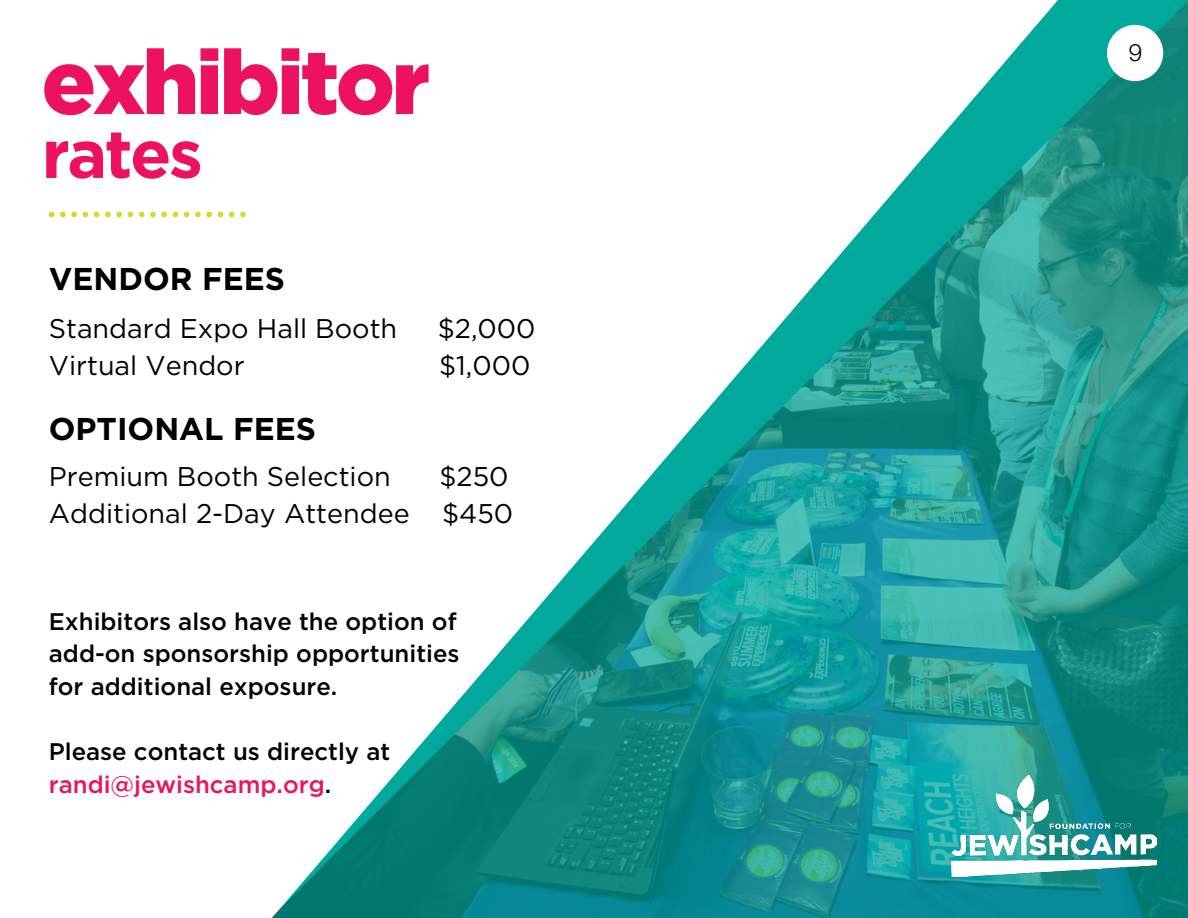
<style>
.page{position:relative;width:1188px;height:918px;background:#fff}
.page>*{position:absolute;margin:0;border:0;box-sizing:border-box;transform-origin:0 0}
.t1{font:900 90px "Gotham";letter-spacing:-.04em;color:#ed125f}
.t2{font:700 67.5px "Gotham";letter-spacing:-.04em;color:#ed125f}
.t3{font:700 31.5px "Gotham";color:#000}
.t4{font:27px/37.2px "Gotham";color:#000;text-align:right}
.t5{font:500 24px/32.7px "Gotham";color:#000;text-align:justify}
.t6{font:300 24px "Helvetica Neue LT Std";color:#000}
.s1{color:#ed125f}
</style>
<div class="page">
<img style="left:271px;top:1px;width:917px;height:917px">
<div style="left:1107px;top:25px;width:56px;height:56px;background:#fff;border-radius:50%"></div>
<svg style="left:49px;top:212px;width:197px;height:5px"></svg>
<img style="left:952px;top:774px;width:204px;height:103px">
<h1 class="t1" style="left:42px;top:30px;width:390px">exhibitor</h1>
<h2 class="t2" style="left:42px;top:109px;width:163px">rates</h2>
<h3 class="t3" style="left:49px;top:258px;width:238px">VENDOR FEES</h3>
<p class="t4" style="left:49px;top:309px;width:350px">Standard Expo Hall Booth</p>
<p class="t4" style="left:438px;top:309px;width:99px">$2,000</p>
<p class="t4" style="left:49px;top:346px;width:197px">Virtual Vendor</p>
<p class="t4" style="left:439px;top:346px;width:93px">$1,000</p>
<h3 class="t3" style="left:49px;top:408px;width:269px">OPTIONAL FEES</h3>
<p class="t4" style="left:49px;top:458px;width:466px">$250<br>Additional 2-Day Attendee $450</p>
<p class="t4" style="left:49px;top:458px;width:344px">Premium Booth Selection</p>
<p class="t5" style="left:49px;top:605px;width:412px">Exhibitors also have the option of add-on sponsorship opportunities for additional exposure.</p>
<p class="t5" style="left:49px;top:735px;width:343px">Please contact us directly at <span class="s1">randi@jewishcamp.org</span>.</p>
<p class="t6" style="left:1129px;top:38px;width:15px">9</p>
</div>
